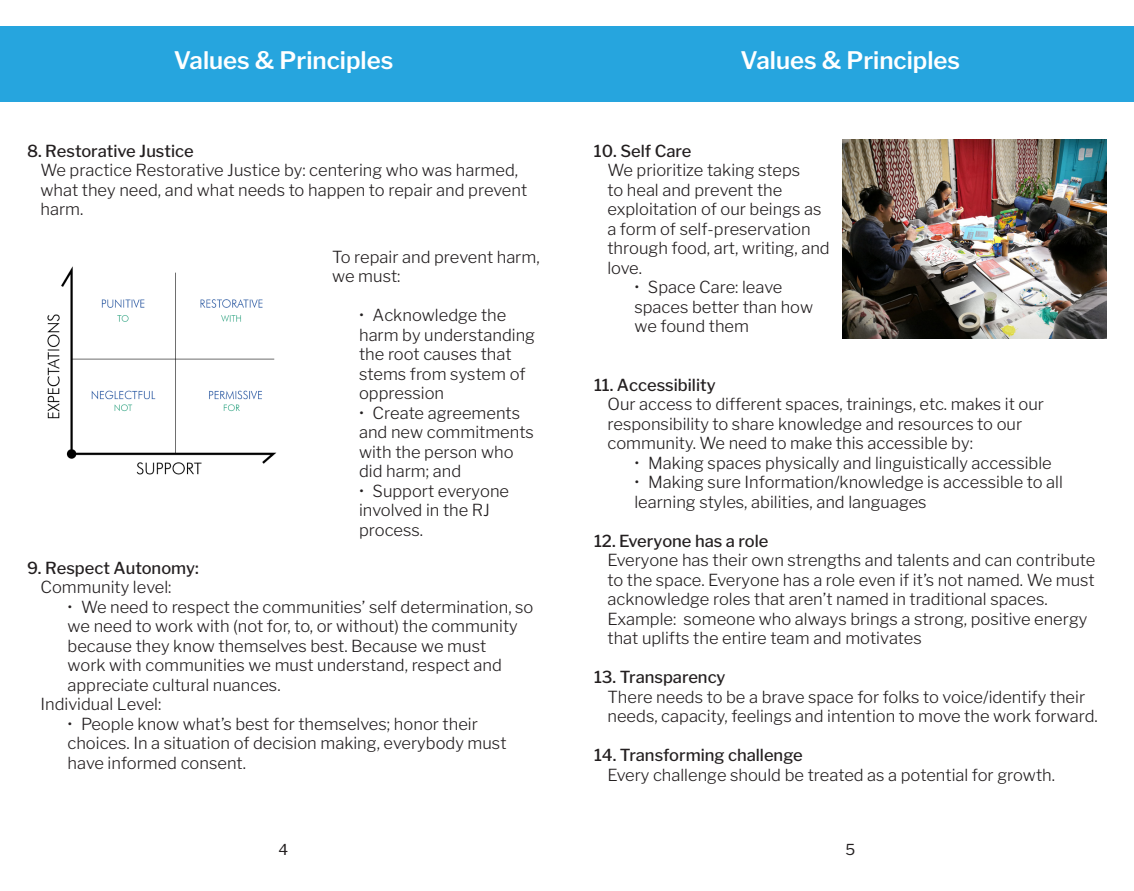
<style>
.page{position:relative;width:1134px;height:891px;background:#fff}
.page>*{position:absolute;margin:0;border:0;box-sizing:border-box;transform-origin:0 0}
.t1{font:600 24px "Libre Franklin";color:#fff}
.Value_Body{font:300 16.5px/19.5px "Libre Franklin";color:#231f20}
.Value_Header{font:500 16.5px "Libre Franklin";color:#231f20}
.t2{font:15px "Libre Franklin";color:#231f20}
</style>
<div class="page">
<div style="left:0;top:26px;width:1134px;height:76px;background:#26a5de"></div>
<img style="left:47px;top:266px;width:230px;height:209px">
<img style="left:843px;top:140px;width:264px;height:198px">
<p class="t1" style="left:174px;top:46px;width:221px">Values &amp; Principles</p>
<p class="t1" style="left:741px;top:46px;width:221px">Values &amp; Principles</p>
<p class="Value_Header" style="left:27px;top:141px;width:168px">8. Restorative Justice</p>
<p class="Value_Body" style="left:40px;top:161px;width:488px">We practice Restorative Justice by: centering who was harmed, what they need, and what needs to happen to repair and prevent harm.</p>
<p class="Value_Body" style="left:332px;top:247px;width:209px">To repair and prevent harm, we must:</p>
<p class="Value_Body" style="left:359px;top:305px;width:177px">• Acknowledge the harm by understanding the root causes that stems from system of oppression</p>
<p class="Value_Body" style="left:359px;top:403px;width:176px">• Create agreements and new commitments with the person who did harm; and</p>
<p class="Value_Body" style="left:359px;top:481px;width:152px">• Support everyone involved in the RJ process.</p>
<p class="Value_Header" style="left:27px;top:558px;width:173px">9. Respect Autonomy:</p>
<p class="Value_Body" style="left:40px;top:577px;width:132px">Community level:</p>
<p class="Value_Body" style="left:68px;top:597px;width:468px">• We need to respect the communities’ self determination, so we need to work with (not for, to, or without) the community because they know themselves best. Because we must<br>work with communities we must understand, respect and appreciate cultural nuances.</p>
<p class="Value_Body" style="left:40px;top:694px;width:122px">Individual Level:</p>
<p class="Value_Body" style="left:68px;top:714px;width:441px">• People know what’s best for themselves; honor their choices. In a situation of decision making, everybody must have informed consent.</p>
<p class="Value_Header" style="left:594px;top:141px;width:99px">10. Self Care</p>
<p class="Value_Body" style="left:607px;top:161px;width:224px">We prioritize taking steps<br>to heal and prevent the exploitation of our beings as a form of self-preservation through food, art, writing, and love.</p>
<p class="Value_Body" style="left:634px;top:278px;width:180px">• Space Care: leave spaces better than how we found them</p>
<p class="Value_Header" style="left:594px;top:375px;width:123px">11. Accessibility</p>
<p class="Value_Body" style="left:608px;top:395px;width:438px">Our access to different spaces, trainings, etc. makes it our responsibility to share knowledge and resources to our community. We need to make this accessible by:</p>
<p class="Value_Body" style="left:634px;top:453px;width:419px">• Making spaces physically and linguistically accessible</p>
<p class="Value_Body" style="left:634px;top:473px;width:430px">• Making sure Information/knowledge is accessible to all learning styles, abilities, and languages</p>
<p class="Value_Header" style="left:594px;top:531px;width:176px">12. Everyone has a role</p>
<p class="Value_Body" style="left:608px;top:551px;width:489px;text-align:justify">Everyone has their own strengths and talents and can contribute to the space. Everyone has a role even if it’s not named. We must acknowledge roles that aren’t named in traditional spaces.</p>
<p class="Value_Body" style="left:608px;top:609px;width:481px">Example: someone who always brings a strong, positive energy that uplifts the entire team and motivates</p>
<p class="Value_Header" style="left:594px;top:667px;width:133px">13. Transparency</p>
<p class="Value_Body" style="left:608px;top:687px;width:492px">There needs to be a brave space for folks to voice/identify their needs, capacity, feelings and intention to move the work forward.</p>
<p class="Value_Header" style="left:594px;top:745px;width:210px">14. Transforming challenge</p>
<p class="Value_Body" style="left:608px;top:765px;width:449px">Every challenge should be treated as a potential for growth.</p>
<p class="t2" style="left:279px;top:840px;width:11px">4</p>
<p class="t2" style="left:846px;top:840px;width:11px">5</p>
</div>
